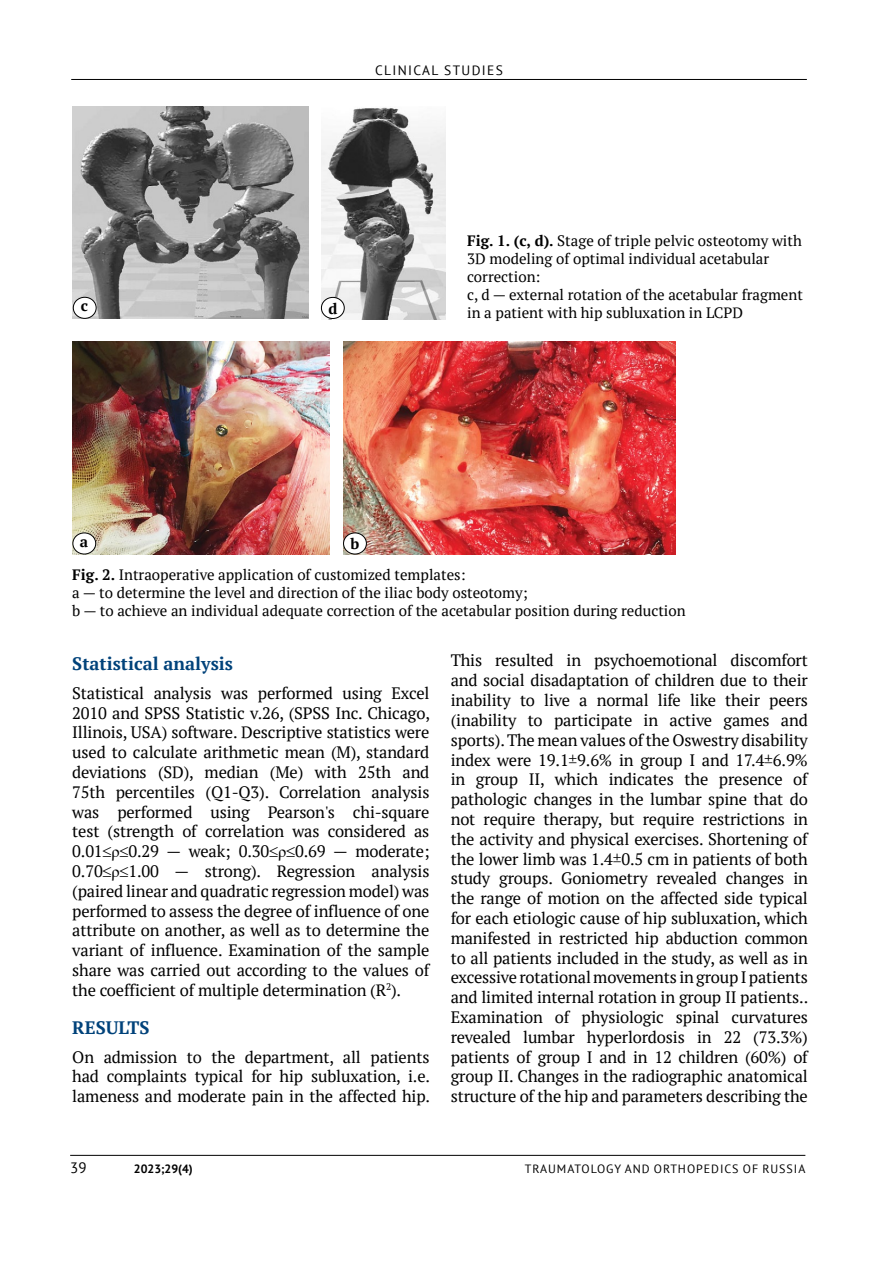
<style>
.page{position:relative;width:893px;height:1263px;background:#fff}
.page>*{position:absolute;margin:0;border:0;box-sizing:border-box;transform-origin:0 0}
.t1{font:700 18px "PT Serif";color:#00427a}
.t2{font:16.5px/19.8px "PT Serif";letter-spacing:-.01em;color:#000;text-align:justify}
.t3{font:15px/18px "PT Serif";color:#000}
.t4{font:700 15px "PT Serif";color:#000}
.t5{font:15px "PT Sans";color:#000}
.t6{font:13.5px "PT Sans";letter-spacing:.1em;color:#000}
.t7{font:12px "PT Sans";letter-spacing:.08em;color:#000}
.t8{font:700 12px "PT Sans";color:#000}
.s1{font-weight:700}
.s2{font-family:"Times New Roman"}
</style>
<div class="page">
<hr style="left:71px;top:79px;width:736px;height:1px;background:#000">
<hr style="left:70px;top:1155px;width:735px;height:1px;background:#000">
<img style="left:73px;top:106px;width:235px;height:213px">
<div style="left:73px;top:297px;width:23px;height:21px;background:#fff;border-radius:50%"></div>
<div style="left:73px;top:297px;width:24px;height:22px;border:1px solid #000;border-radius:50%"></div>
<img style="left:321px;top:107px;width:125px;height:212px">
<div style="left:321px;top:297px;width:23px;height:21px;background:#fff;border-radius:50%"></div>
<div style="left:321px;top:297px;width:24px;height:22px;border:1px solid #000;border-radius:50%"></div>
<img style="left:72px;top:342px;width:257px;height:212px">
<img style="left:343px;top:342px;width:332px;height:212px">
<div style="left:73px;top:533px;width:23px;height:21px;background:#fff;border-radius:50%"></div>
<div style="left:72px;top:532px;width:24px;height:22px;border:1px solid #000;border-radius:50%"></div>
<div style="left:344px;top:533px;width:22px;height:21px;background:#fff;border-radius:50%"></div>
<div style="left:343px;top:532px;width:24px;height:22px;border:1px solid #000;border-radius:50%"></div>
<p class="t6" style="left:375px;top:61px;width:129px">СLINICAL STUDIES</p>
<p class="t4" style="left:81px;top:298px;width:9px">с</p>
<p class="t4" style="left:328px;top:300px;width:10px">d</p>
<p class="t3" style="left:467px;top:232px;width:337px"><span class="s1">Fig. 1. (c, d).</span> Stage of triple pelvic osteotomy with 3D modeling of optimal individual acetabular correction:<br>c, d — external rotation of the acetabular fragment in a patient with hip subluxation in LCPD</p>
<p class="t4" style="left:80px;top:533px;width:10px">а</p>
<p class="t4" style="left:351px;top:536px;width:10px">b</p>
<p class="t3" style="left:72px;top:566px;width:615px"><span class="s1">Fig. 2.</span> Intraoperative application of customized templates:<br>а — to determine the level and direction of the iliac body osteotomy;<br>b — to achieve an individual adequate correction of the acetabular position during reduction</p>
<p class="t1" style="left:72px;top:654px;width:162px">Statistical analysis</p>
<p class="t2" style="left:72px;top:684px;width:359px">Statistical analysis was performed using Excel 2010 and SPSS Statistic v.26, (SPSS Inc. Chicago, Illinois, USA) software. Descriptive statistics were used to calculate arithmetic mean (M), standard deviations (SD), median (Me) with 25th and 75th percentiles (Q1-Q3). Correlation analysis was performed using Pearson's chi-square test (strength of correlation was considered as 0.01≤<span class="s2">ρ</span>≤0.29 — weak; 0.30≤<span class="s2">ρ</span>≤0.69 — moderate; 0.70≤<span class="s2">ρ</span>≤1.00 — strong). Regression analysis (paired linear and quadratic regression model) was performed to assess the degree of influence of one attribute on another, as well as to determine the variant of influence. Examination of the sample share was carried out according to the values of the coefficient of multiple determination (R<sup>2</sup>).</p>
<p class="t1" style="left:72px;top:1018px;width:79px">Results</p>
<p class="t2" style="left:72px;top:1048px;width:359px">On admission to the department, all patients had complaints typical for hip subluxation, i.e. lameness and moderate pain in the affected hip.</p>
<p class="t2" style="left:451px;top:651px;width:359px">This resulted in psychoemotional discomfort and social disadaptation of children due to their inability to live a normal life like their peers (inability to participate in active games and sports). The mean values of the Oswestry disability index were 19.1±9.6% in group I and 17.4±6.9% in group II, which indicates the presence of pathologic changes in the lumbar spine that do not require therapy, but require restrictions in the activity and physical exercises. Shortening of the lower limb was 1.4±0.5 cm in patients of both study groups. Goniometry revealed changes in the range of motion on the affected side typical for each etiologic cause of hip subluxation, which manifested in restricted hip abduction common to all patients included in the study, as well as in excessive rotational movements in group I patients and limited internal rotation in group II patients..<br>Examination of physiologic spinal curvatures revealed lumbar hyperlordosis in 22 (73.3%) patients of group I and in 12 children (60%) of group II. Changes in the radiographic anatomical structure of the hip and parameters describing the</p>
<p class="t5" style="left:70px;top:1158px;width:18px">39</p>
<p class="t8" style="left:134px;top:1160px;width:60px">2023;29(4)</p>
<p class="t7" style="left:525px;top:1161px;width:110px">TRAU MATOLOGY AND</p>
<p class="t7" style="left:654px;top:1161px;width:58px">ORTHOPEDICS</p>
<p class="t7" style="left:743px;top:1161px;width:28px">OF RUSSIA</p>
</div>
